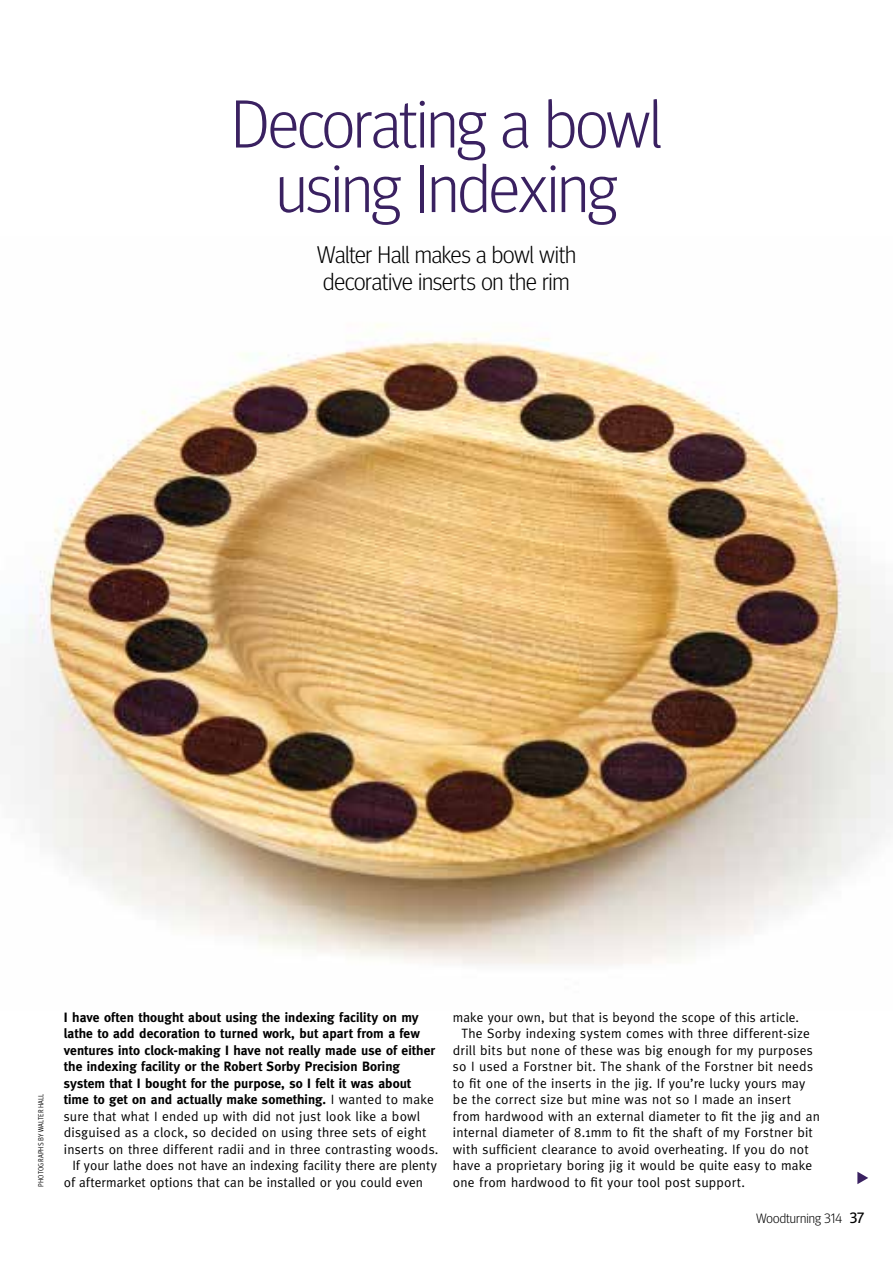
<style>
.page{position:relative;width:893px;height:1263px;background:#fff}
.page>*{position:absolute;margin:0;border:0;box-sizing:border-box;transform-origin:0 0}
.t1{font:300 67.5px/64.5px "Meta Headline";letter-spacing:-.02em;color:#3a2161;text-align:center}
.t2{font:300 24px/27px "Meta Headline";letter-spacing:-.01em;color:#000}
.t3{font:13.5px "Meta";letter-spacing:.015em;color:#000}
.t4{font:700 13.5px "Meta";letter-spacing:.005em;color:#000}
.t5{font:300 13.5px "Meta Headline";letter-spacing:.005em;color:#000}
.t6{font:7.5px "Meta Cond Normal";letter-spacing:.03em;color:#000}
.s1{font-weight:400}
.s2{font-weight:400;font-size:15px}
</style>
<div class="page">
<img style="left:10px;top:324px;width:883px;height:641px">
<svg style="left:857px;top:1172px;width:11px;height:12px"></svg>
<h1 class="t1" style="left:231px;top:91px;width:432px">Decorating a bowl using Indexing</h1>
<h2 class="t2" style="left:317px;top:240px;width:261px">Walter Hall makes a bowl with decorative inserts on the rim</h2>
<p class="t6" style="left:37px;top:1187px;width:95px;rotate:-90deg">PHOTOGRAPHS BY WALTER HALL</p>
<p class="t4" style="left:64px;top:1009px;width:356px">I have often thought about using the indexing facility on my</p>
<p class="t4" style="left:64px;top:1026px;width:358px">lathe to add decoration to turned work, but apart from a few</p>
<p class="t4" style="left:64px;top:1042px;width:373px">ventures into clock-making I have not really made use of either</p>
<p class="t4" style="left:64px;top:1059px;width:338px">the indexing facility or the Robert Sorby Precision Boring</p>
<p class="t4" style="left:64px;top:1075px;width:349px">system that I bought for the purpose, so I felt it was about</p>
<p class="t4" style="left:64px;top:1092px;width:372px">time to get on and actually make something. <span class="s1">I wanted to make</span></p>
<p class="t3" style="left:64px;top:1108px;width:358px">sure that what I ended up with did not just look like a bowl</p>
<p class="t3" style="left:64px;top:1125px;width:364px">disguised as a clock, so decided on using three sets of eight</p>
<p class="t3" style="left:64px;top:1141px;width:376px">inserts on three different radii and in three contrasting woods.</p>
<p class="t3" style="left:72px;top:1158px;width:366px">If your lathe does not have an indexing facility there are plenty</p>
<p class="t3" style="left:64px;top:1174px;width:361px">of aftermarket options that can be installed or you could even</p>
<p class="t3" style="left:453px;top:1009px;width:348px">make your own, but that is beyond the scope of this article.</p>
<p class="t3" style="left:461px;top:1026px;width:350px">The Sorby indexing system comes with three different-size</p>
<p class="t3" style="left:453px;top:1042px;width:361px">drill bits but none of these was big enough for my purposes</p>
<p class="t3" style="left:453px;top:1059px;width:362px">so I used a Forstner bit. The shank of the Forstner bit needs</p>
<p class="t3" style="left:453px;top:1075px;width:354px">to fit one of the inserts in the jig. If you’re lucky yours may</p>
<p class="t3" style="left:453px;top:1092px;width:340px">be the correct size but mine was not so I made an insert</p>
<p class="t3" style="left:453px;top:1108px;width:368px">from hardwood with an external diameter to fit the jig and an</p>
<p class="t3" style="left:453px;top:1125px;width:362px">internal diameter of 8.1mm to fit the shaft of my Forstner bit</p>
<p class="t3" style="left:453px;top:1141px;width:357px">with sufficient clearance to avoid overheating. If you do not</p>
<p class="t3" style="left:453px;top:1158px;width:361px">have a proprietary boring jig it would be quite easy to make</p>
<p class="t3" style="left:453px;top:1174px;width:294px">one from hardwood to fit your tool post support.</p>
<p class="t5" style="left:756px;top:1211px;width:109px">Woodturning 314 <span class="s2">37</span></p>
</div>
